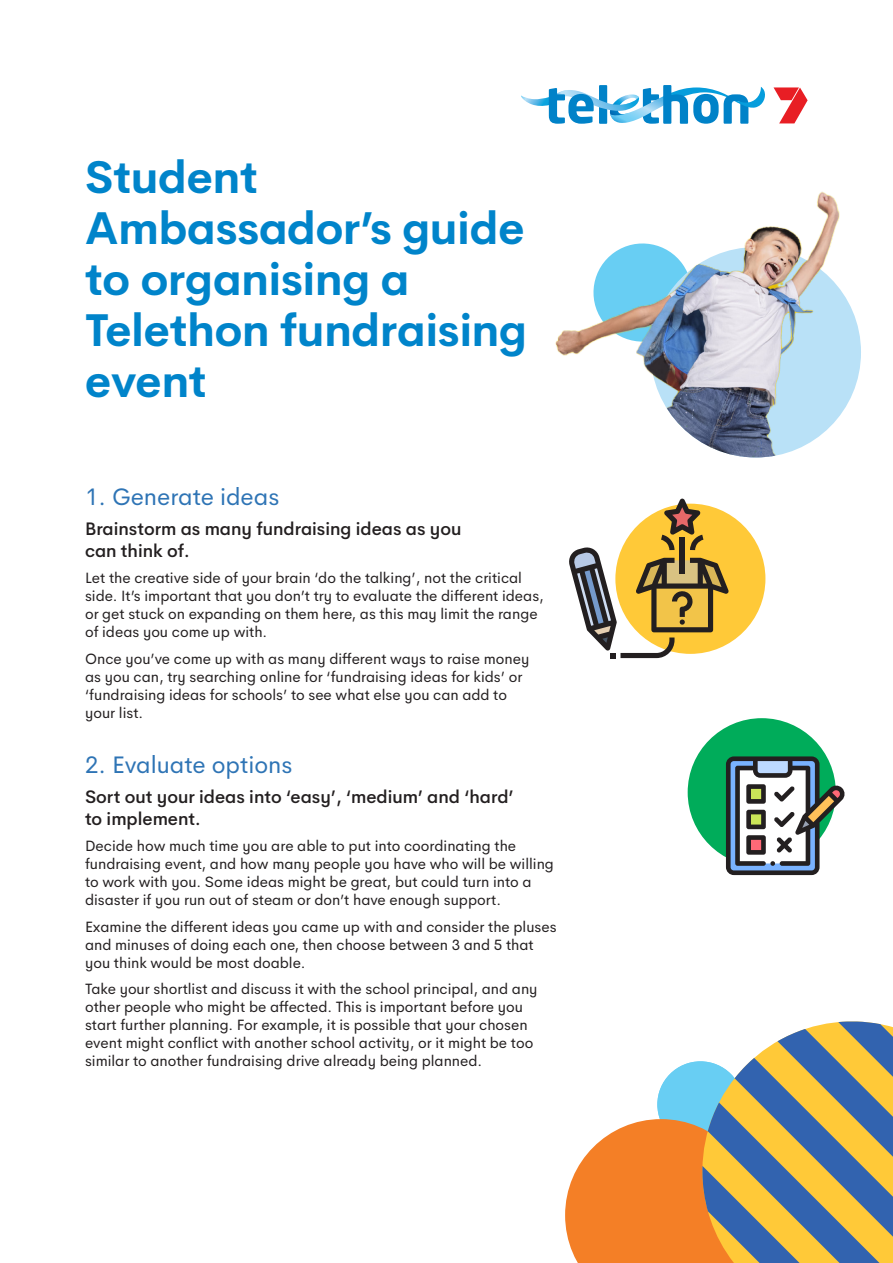
<style>
.page{position:relative;width:893px;height:1263px;background:#fff}
.page>*{position:absolute;margin:0;border:0;box-sizing:border-box;transform-origin:0 0}
.Page_Header{font:700 45px/51px "Hey Wow";color:#0084ca}
.t1{font:24px "Hey Wow";color:#2e74b5}
.Feature_Para{font:500 18px/21.6px "Hey Wow";color:#231f20}
.Body_Copy{font:15px/18px "Hey Wow";color:#231f20}
</style>
<div class="page">
<svg style="left:521px;top:85px;width:244px;height:37px"></svg>
<svg style="left:773px;top:87px;width:35px;height:35px"></svg>
<div style="left:615px;top:504px;width:150px;height:150px;background:#ffc938;border-radius:50%"></div>
<div style="left:688px;top:718px;width:148px;height:148px;background:#00ac5a;border-radius:50%"></div>
<svg style="left:569px;top:499px;width:159px;height:159px"></svg>
<svg style="left:726px;top:756px;width:118px;height:119px"></svg>
<img style="left:651px;top:247px;width:210px;height:210px;border-radius:105px">
<img style="left:551px;top:122px;width:310px;height:275px">
<svg style="left:565px;top:1021px;width:328px;height:242px"></svg>
<p class="Page_Header" style="left:85px;top:147px;width:443px">Student<br>Ambassador’s guide to organising a<br>Telethon fundraising event</p>
<p class="t1" style="left:85px;top:478px;width:196px">1. Generate ideas</p>
<p class="Feature_Para" style="left:85px;top:516px;width:378px">Brainstorm as many fundraising ideas as you can think of.</p>
<p class="Body_Copy" style="left:85px;top:568px;width:460px">Let the creative side of your brain ‘do the talking’, not the critical side. It’s important that you don’t try to evaluate the different ideas, or get stuck on expanding on them here, as this may limit the range of ideas you come up with.</p>
<p class="Body_Copy" style="left:85px;top:648px;width:446px">Once you’ve come up with as many different ways to raise money as you can, try searching online for ‘fundraising ideas for kids’ or ‘fundraising ideas for schools’ to see what else you can add to your list.</p>
<p class="t1" style="left:85px;top:746px;width:209px">2. Evaluate options</p>
<p class="Feature_Para" style="left:85px;top:784px;width:430px">Sort out your ideas into ‘easy’, ‘medium’ and ‘hard’ to implement.</p>
<p class="Body_Copy" style="left:85px;top:836px;width:470px">Decide how much time you are able to put into coordinating the fundraising event, and how many people you have who will be willing to work with you. Some ideas might be great, but could turn into a disaster if you run out of steam or don’t have enough support.</p>
<p class="Body_Copy" style="left:85px;top:916px;width:473px">Examine the different ideas you came up with and consider the pluses and minuses of doing each one, then choose between 3 and 5 that you think would be most doable.</p>
<p class="Body_Copy" style="left:85px;top:979px;width:454px">Take your shortlist and discuss it with the school principal, and any other people who might be affected. This is important before you start further planning. For example, it is possible that your chosen event might conflict with another school activity, or it might be too similar to another fundraising drive already being planned.</p>
</div>
